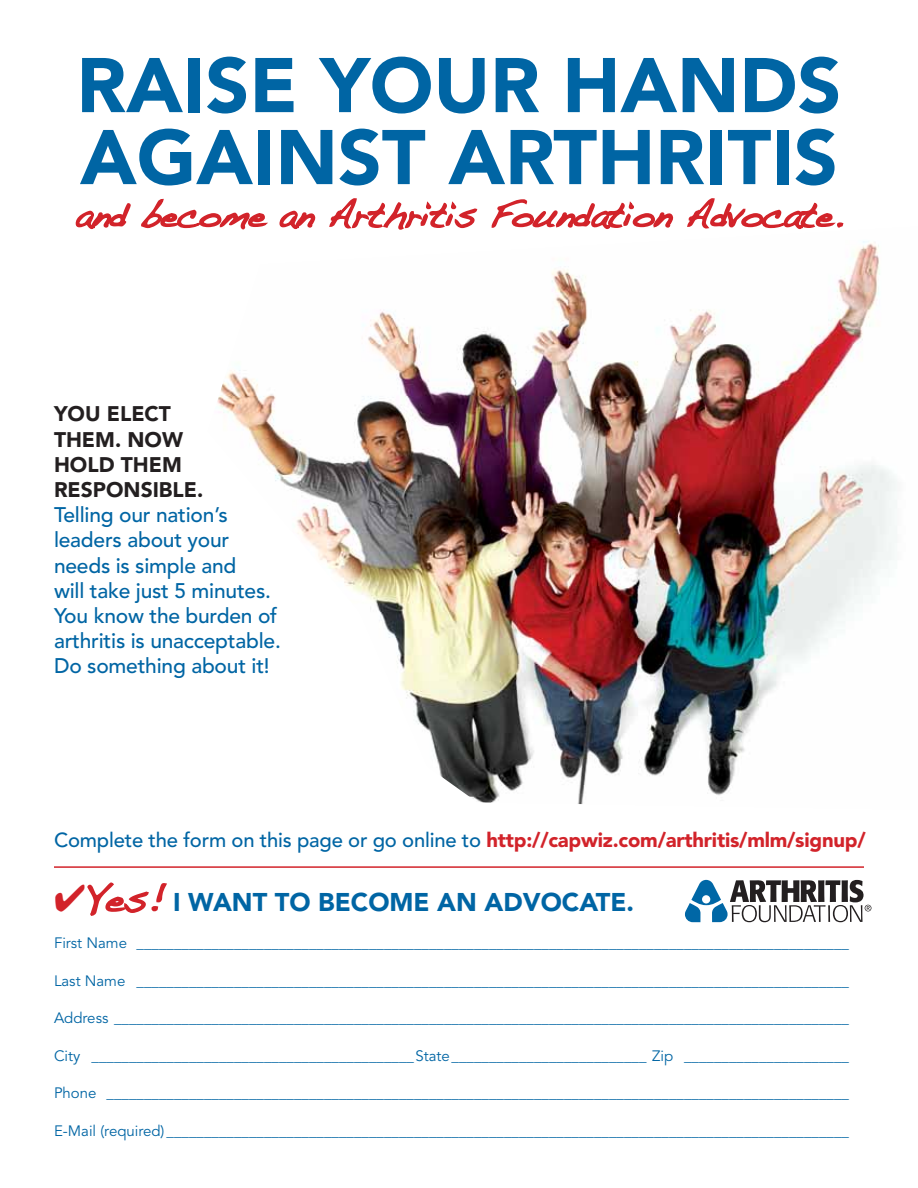
<style>
.page{position:relative;width:918px;height:1188px;background:#fff}
.page>*{position:absolute;margin:0;border:0;box-sizing:border-box;transform-origin:0 0}
.t1{font:900 76.5px/72px "Avenir";color:#0065a4}
.t2{font:900 25.5px "Avenir";color:#0065a4}
.t3{font:500 21px/25.2px "Avenir";letter-spacing:-.01em;color:#0065a4}
.t4{font:900 21px/25.2px "Avenir";color:#231f20}
.t5{font:900 20.25px "Avenir";letter-spacing:-.01em;color:#d2232a}
.t6{font:15px "Avenir";color:#0065a4}
.s1{font-weight:500;color:#0065a4}
.s2{color:#d2232a}
.s3{font-family:"Handwriting Dakota";font-weight:400;font-size:37.5px;color:#d2232a}
</style>
<div class="page">
<img style="left:217px;top:241px;width:680px;height:563px">
<svg style="left:75px;top:203px;width:56px;height:27px"></svg>
<svg style="left:141px;top:198px;width:127px;height:32px"></svg>
<svg style="left:279px;top:210px;width:37px;height:20px"></svg>
<svg style="left:329px;top:198px;width:149px;height:32px"></svg>
<svg style="left:491px;top:199px;width:183px;height:31px"></svg>
<svg style="left:687px;top:198px;width:157px;height:32px"></svg>
<svg style="left:87px;top:882px;width:80px;height:34px"></svg>
<hr style="left:54px;top:866px;width:810px;height:2px;background:#d2232a">
<svg style="left:685px;top:880px;width:186px;height:42px"></svg>
<h1 class="t1" style="left:77px;top:49px;width:766px">RAISE YOUR HANDS<br>AGAINST ARTHRITIS</h1>
<h3 class="t4" style="left:54px;top:401px;width:151px">YOU ELECT<br>THEM. NOW<br>HOLD THEM<br>RESPONSIBLE.</h3>
<h3 class="t3" style="left:54px;top:503px;width:228px">Telling our nation’s leaders about your needs is simple and<br>will take just 5 minutes.<br>You know the burden of arthritis is unacceptable.<br>Do something about it!</h3>
<h3 class="t5" style="left:54px;top:828px;width:813px"><span class="s1">Complete the form on this page or go online to</span> HTTP://CAPWIZ.COM/ARTHRITIS/MLM/SIGNUP/</h3>
<h2 class="t2" style="left:54px;top:887px;width:582px"><span class="s2">✔</span><span class="s3">Yes!</span> I WANT TO BECOME AN ADVOCATE.</h2>
<p class="t6" style="left:54px;top:935px;width:796px">First Name _______________________________________________________________________________________________</p>
<p class="t6" style="left:54px;top:972px;width:796px">Last Name _______________________________________________________________________________________________</p>
<p class="t6" style="left:54px;top:1010px;width:796px">Address __________________________________________________________________________________________________</p>
<p class="t6" style="left:54px;top:1047px;width:796px">City ___________________________________________State__________________________ Zip ______________________</p>
<p class="t6" style="left:54px;top:1085px;width:796px">Phone ___________________________________________________________________________________________________</p>
<p class="t6" style="left:54px;top:1122px;width:796px">E-Mail (required) ___________________________________________________________________________________________</p>
</div>
